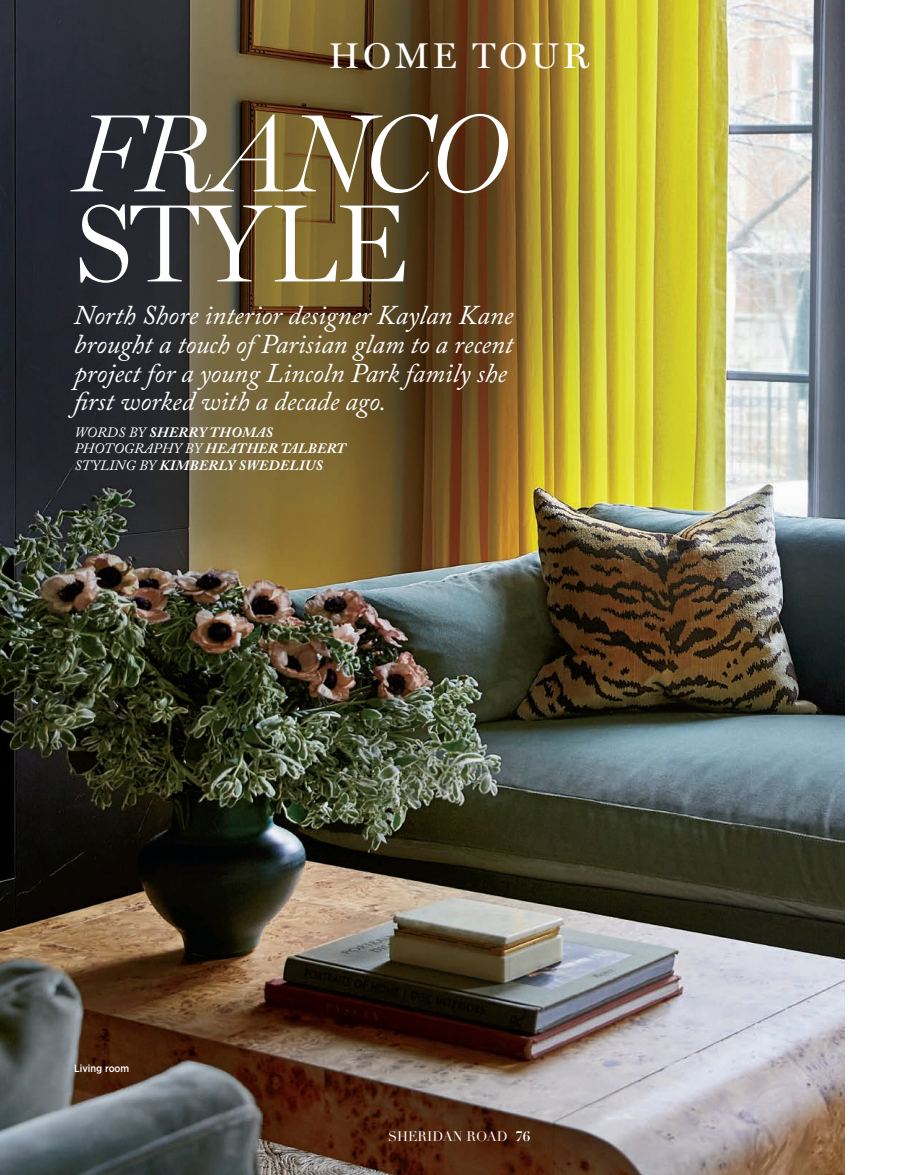
<style>
.page{position:relative;width:905px;height:1175px;background:#fff}
.page>*{position:absolute;margin:0;border:0;box-sizing:border-box;transform-origin:0 0}
.t1{font:italic 300 111px "Miller Display";letter-spacing:-.02em;color:#fff}
.t2{font:300 111px "Miller Display";letter-spacing:-.005em;color:#fff}
.t3{font:36px "Miller Display";letter-spacing:.1em;color:#fff}
.t4{font:italic 27px/28.5px "Adobe Caslon Pro";color:#fff}
.t5{font:italic 700 14.25px/16.5px "Adobe Caslon Pro";letter-spacing:.015em;color:#fff}
.t6{font:13.5px "Didot";color:#fff}
.t7{font:500 10.5px "Gotham Narrow";color:#fff}
.s1{font-weight:400}
.s2{font-weight:700}
</style>
<div class="page">
<img style="left:0;top:0;width:844px;height:1174px">
<h2 class="t3" style="left:329px;top:34px;width:262px">HOME TOUR</h2>
<h1 class="t1" style="left:74px;top:88px;width:437px">FRANCO</h1>
<h1 class="t2" style="left:74px;top:176px;width:334px">STYLE</h1>
<p class="t4" style="left:74px;top:301px;width:440px">North Shore interior designer Kaylan Kane brought a touch of Parisian glam to a recent project for a young Lincoln Park family she first worked with a decade ago.</p>
<p class="t5" style="left:74px;top:423px;width:272px"><span class="s1">WORDS BY</span> SHERRY THOMAS<br><span class="s1">PHOTOGRAPHY BY</span> HEATHER TALBERT<br><span class="s1">STYLING BY</span> KIMBERLY SWEDELIUS</p>
<p class="t7" style="left:74px;top:1062px;width:57px">Living room</p>
<p class="t6" style="left:388px;top:1128px;width:144px">SHERIDAN ROAD <span class="s2">76</span></p>
</div>
